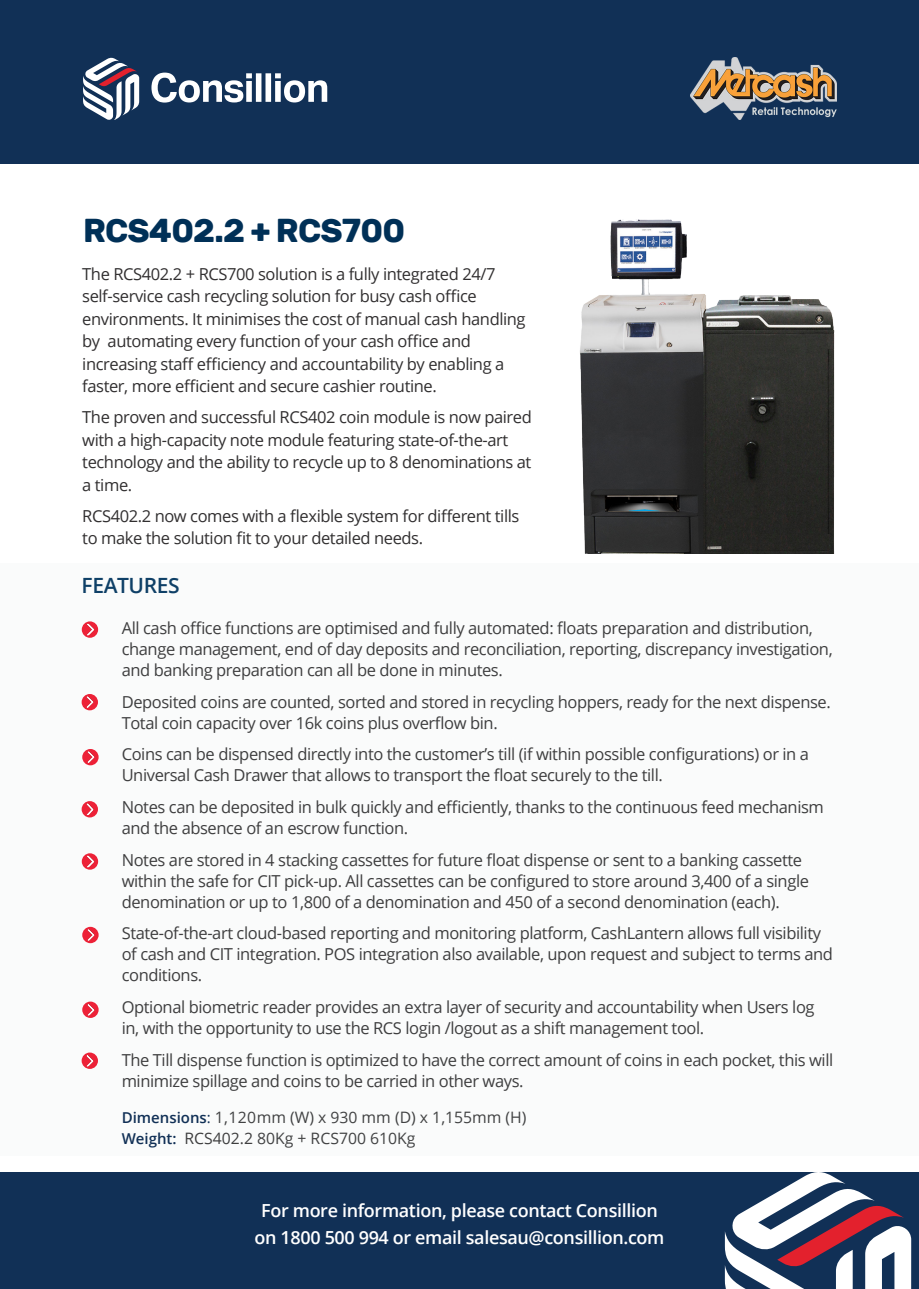
<style>
.page{position:relative;width:919px;height:1289px;background:#fff}
.page>*{position:absolute;margin:0;border:0;box-sizing:border-box;transform-origin:0 0}
.Product_Name{font:700 33px "Rubik";letter-spacing:-.025em;color:#003057}
.Features{font:600 21px "Open Sans";letter-spacing:-.02em;color:#0f4067}
.t1{font:600 18px "Open Sans";letter-spacing:-.02em;color:#fff}
.Bullet_Points{font:16.5px/21px "Open Sans";letter-spacing:-.025em;color:#3e3e3f}
.t2{font:16.5px/22.5px "Open Sans";letter-spacing:-.025em;color:#312f30}
.t3{font:15.75px "Open Sans";color:#414243}
.s1{font-weight:600;font-size:15px;color:#113056}
.s2{font-size:15px;color:#113056}
.s3{color:#3e3e3f}
</style>
<div class="page">
<div style="left:0;top:563px;width:918px;height:592px;background:#fafbfb"></div>
<div style="left:0;top:1171px;width:918px;height:117px;background:#113056"></div>
<svg style="left:82px;top:621px;width:16px;height:16px"></svg>
<svg style="left:84px;top:624px;width:12px;height:11px"></svg>
<svg style="left:82px;top:694px;width:16px;height:16px"></svg>
<svg style="left:84px;top:696px;width:12px;height:12px"></svg>
<svg style="left:82px;top:749px;width:17px;height:16px"></svg>
<svg style="left:85px;top:751px;width:11px;height:12px"></svg>
<svg style="left:82px;top:853px;width:16px;height:16px"></svg>
<svg style="left:84px;top:855px;width:12px;height:12px"></svg>
<svg style="left:724px;top:1171px;width:187px;height:117px"></svg>
<div style="left:0;top:0;width:918px;height:163px;background:#113056"></div>
<svg style="left:83px;top:58px;width:56px;height:61px"></svg>
<svg style="left:151px;top:73px;width:176px;height:30px"></svg>
<svg style="left:82px;top:801px;width:16px;height:16px"></svg>
<svg style="left:84px;top:803px;width:12px;height:12px"></svg>
<svg style="left:82px;top:926px;width:17px;height:17px"></svg>
<svg style="left:85px;top:929px;width:11px;height:11px"></svg>
<svg style="left:82px;top:1001px;width:17px;height:16px"></svg>
<svg style="left:85px;top:1004px;width:11px;height:11px"></svg>
<img style="left:580px;top:219px;width:255px;height:335px">
<svg style="left:82px;top:1052px;width:16px;height:16px"></svg>
<svg style="left:84px;top:1054px;width:12px;height:12px"></svg>
<img style="left:690px;top:58px;width:146px;height:61px">
<p class="Product_Name" style="left:83px;top:211px;width:323px">RCS402.2 + RCS700</p>
<p class="t2" style="left:82px;top:262px;width:445px">The RCS402.2 + RCS700 solution is a fully integrated 24/7 self-service cash recycling solution for busy cash office environments. It minimises the cost of manual cash handling by automating every function of your cash office and increasing staff efficiency and accountability by enabling a faster, more efficient and secure cashier routine.</p>
<p class="t2" style="left:82px;top:405px;width:451px">The proven and successful RCS402 coin module is now paired with a high-capacity note module featuring state-of-the-art technology and the ability to recycle up to 8 denominations at a time.</p>
<p class="t2" style="left:82px;top:504px;width:438px">RCS402.2 now comes with a flexible system for different tills to make the solution fit to your detailed needs.</p>
<p class="Features" style="left:82px;top:570px;width:99px">FEATURES</p>
<p class="Bullet_Points" style="left:122px;top:617px;width:712px">All cash office functions are optimised and fully automated: floats preparation and distribution, change management, end of day deposits and reconciliation, reporting, discrepancy investigation, and banking preparation can all be done in minutes.</p>
<p class="Bullet_Points" style="left:122px;top:690px;width:710px">Deposited coins are counted, sorted and stored in recycling hoppers, ready for the next dispense.<br>Total coin capacity over 16k coins plus overflow bin.</p>
<p class="Bullet_Points" style="left:122px;top:743px;width:688px">Coins can be dispensed directly into the customer’s till (if within possible configurations) or in a<br>Universal Cash Drawer that allows to transport the float securely to the till.</p>
<p class="Bullet_Points" style="left:122px;top:796px;width:703px">Notes can be deposited in bulk quickly and efficiently, thanks to the continuous feed mechanism and the absence of an escrow function.</p>
<p class="Bullet_Points" style="left:122px;top:848px;width:688px">Notes are stored in 4 stacking cassettes for future float dispense or sent to a banking cassette within the safe for CIT pick-up. All cassettes can be configured to store around 3,400 of a single denomination or up to 1,800 of a denomination and 450 of a second denomination (each).</p>
<p class="Bullet_Points" style="left:122px;top:922px;width:712px">State-of-the-art cloud-based reporting and monitoring platform, CashLantern allows full visibility of cash and CIT integration. POS integration also available, upon request and subject to terms and conditions.</p>
<p class="Bullet_Points" style="left:122px;top:996px;width:694px">Optional biometric reader provides an extra layer of security and accountability when Users log in, with the opportunity to use the RCS login /logout as a shift management tool.</p>
<p class="Bullet_Points" style="left:122px;top:1048px;width:713px">The Till dispense function is optimized to have the correct amount of coins in each pocket, this will minimize spillage and coins to be carried in other ways.</p>
<p class="t3" style="left:122px;top:1106px;width:406px"><span class="s1">Dimensions</span><span class="s2">:</span> 1,120mm (W) x 930 mm (D) x 1,155mm (H)</p>
<p class="t3" style="left:122px;top:1127px;width:295px"><span class="s1">Weight:</span> <span class="s3">RCS402.2</span> 80Kg + RCS700 610Kg</p>
<p class="t1" style="left:261px;top:1197px;width:398px">For more information, please contact Consillion</p>
<p class="t1" style="left:254px;top:1224px;width:411px">on 1800 500 994 or email salesau@consillion.com</p>
</div>
